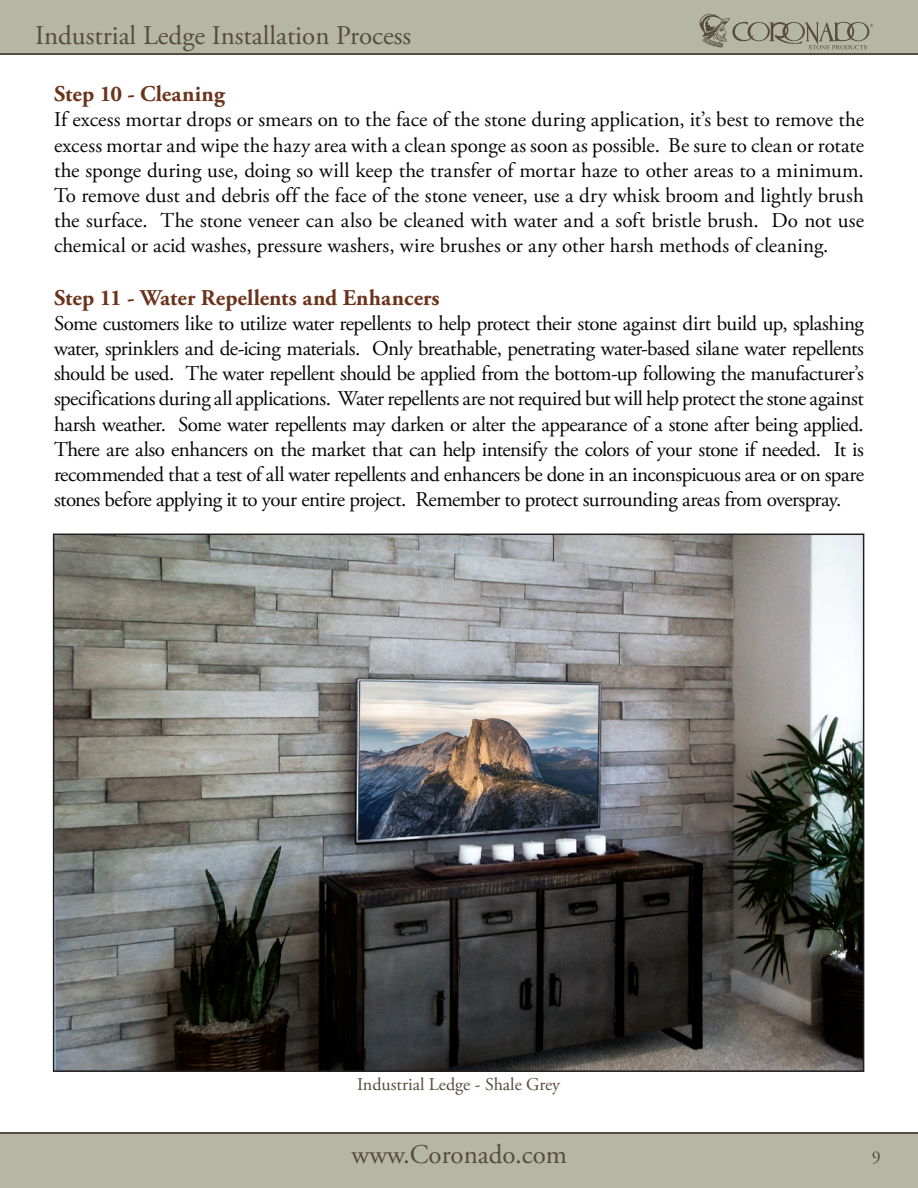
<style>
.page{position:relative;width:918px;height:1188px;background:#fff}
.page>*{position:absolute;margin:0;border:0;box-sizing:border-box;transform-origin:0 0}
.t1{font:27px "Adobe Garamond Pro";color:#574c3b}
.t2{font:700 22.5px "Adobe Garamond Pro";letter-spacing:.005em;color:#6b331b}
.t3{font:21px/25.2px "Adobe Garamond Pro";letter-spacing:-.015em;color:#050605;text-align:justify}
.t4{font:18px "Adobe Garamond Pro";color:#574c3b}
</style>
<div class="page">
<div style="left:0;top:0;width:918px;height:54px;background:#b5b6a4"></div>
<div style="left:0;top:1134px;width:918px;height:54px;background:#b5b6a4"></div>
<hr style="left:0;top:53px;width:918px;height:2px;background:#574c3b">
<hr style="left:0;top:1132px;width:918px;height:2px;background:#574c3b">
<svg style="left:700px;top:14px;width:173px;height:36px"></svg>
<img style="left:56px;top:537px;width:805px;height:532px">
<p class="t1" style="left:35px;top:19px;width:377px">Industrial Ledge Installation Process</p>
<p class="t2" style="left:54px;top:81px;width:172px">Step 10 - Cleaning</p>
<p class="t3" style="left:54px;top:108px;width:812px">If excess mortar drops or smears on to the face of the stone during application, it’s best to remove the excess mortar and wipe the hazy area with a clean sponge as soon as possible. Be sure to clean or rotate the sponge during use, doing so will keep the transfer of mortar haze to other areas to a minimum.<br>To remove dust and debris off the face of the stone veneer, use a dry whisk broom and lightly brush the surface. The stone veneer can also be cleaned with water and a soft bristle brush. Do not use chemical or acid washes, pressure washers, wire brushes or any other harsh methods of cleaning.</p>
<p class="t2" style="left:54px;top:284px;width:387px">Step 11 - Water Repellents and Enhancers</p>
<p class="t3" style="left:54px;top:311px;width:812px">Some customers like to utilize water repellents to help protect their stone against dirt build up, splashing water, sprinklers and de-icing materials. Only breathable, penetrating water-based silane water repellents should be used. The water repellent should be applied from the bottom-up following the manufacturer’s specifications during all applications. Water repellents are not required but will help protect the stone against harsh weather. Some water repellents may darken or alter the appearance of a stone after being applied.<br>There are also enhancers on the market that can help intensify the colors of your stone if needed. It is recommended that a test of all water repellents and enhancers be done in an inconspicuous area or on spare stones before applying it to your entire project. Remember to protect surrounding areas from overspray.</p>
<p class="t4" style="left:357px;top:1074px;width:205px">Industrial Ledge - Shale Grey</p>
<p class="t1" style="left:352px;top:1138px;width:217px">www.Coronado.com</p>
<p class="t4" style="left:872px;top:1146px;width:10px">9</p>
</div>
